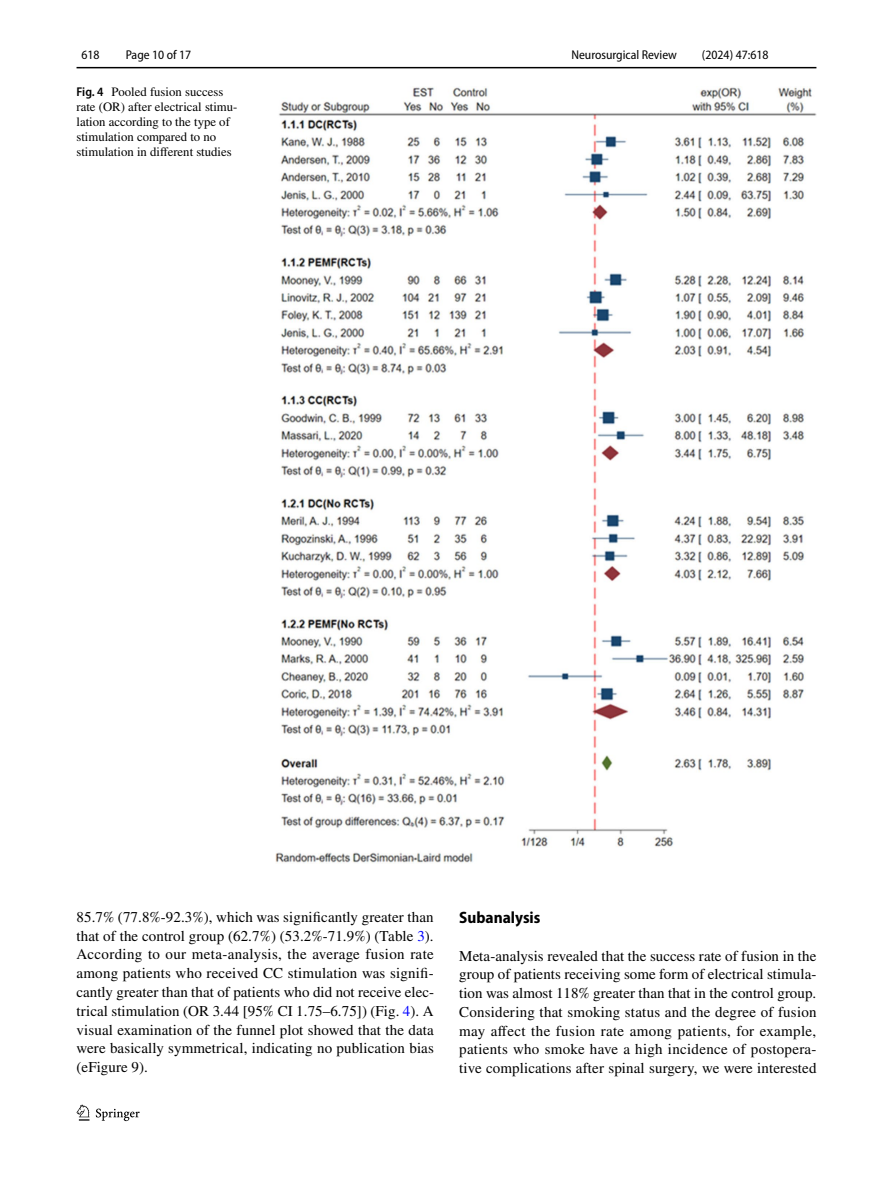
<style>
.page{position:relative;width:893px;height:1187px;background:#fff}
.page>*{position:absolute;margin:0;border:0;box-sizing:border-box;transform-origin:0 0}
.t1{font:700 semi-condensed 16.5px "Myriad Pro";color:#000}
.t2{font:15px/18.8px "STIX";letter-spacing:.005em;color:#000;text-align:justify}
.t3{font:12.75px/15px "STIX";color:#000}
.t4{font:semi-condensed 12.75px "Myriad Pro";color:#000}
.s1{font-family:"Myriad Pro";font-weight:600;font-stretch:semi-condensed}
.s2{color:#00f}
</style>
<div class="page">
<hr style="left:77px;top:67px;width:739px;height:1px;background:#000">
<svg style="left:77px;top:1104px;width:12px;height:16px"></svg>
<svg style="left:96px;top:1108px;width:44px;height:12px"></svg>
<img style="left:275px;top:87px;width:541px;height:776px">
<p class="t4" style="left:82px;top:48px;width:20px">618</p>
<p class="t4" style="left:126px;top:48px;width:67px">Page 10 of 17</p>
<p class="t4" style="left:571px;top:48px;width:107px">Neurosurgical Review</p>
<p class="t4" style="left:702px;top:48px;width:68px">(2024) 47:618</p>
<p class="t3" style="left:77px;top:85px;width:162px"><span class="s1">Fig. 4</span> Pooled fusion success rate (OR) after electrical stimu&shy;lation according to the type of stimulation compared to no stimulation in different studies</p>
<p class="t2" style="left:77px;top:908px;width:359px">85.7% (77.8%-92.3%), which was significantly greater than that of the control group (62.7%) (53.2%-71.9%) (Table <span class="s2">3</span>).<br>According to our meta-analysis, the average fusion rate among patients who received CC stimulation was signifi&shy;cantly greater than that of patients who did not receive elec&shy;trical stimulation (OR 3.44 [95% CI 1.75–6.75]) (Fig. <span class="s2">4</span>). A visual examination of the funnel plot showed that the data were basically symmetrical, indicating no publication bias (eFigure 9).</p>
<p class="t1" style="left:459px;top:908px;width:83px">Subanalysis</p>
<p class="t2" style="left:459px;top:947px;width:359px">Meta-analysis revealed that the success rate of fusion in the group of patients receiving some form of electrical stimula&shy;tion was almost 118% greater than that in the control group.<br>Considering that smoking status and the degree of fusion may affect the fusion rate among patients, for example, patients who smoke have a high incidence of postopera&shy;tive complications after spinal surgery, we were interested</p>
</div>
